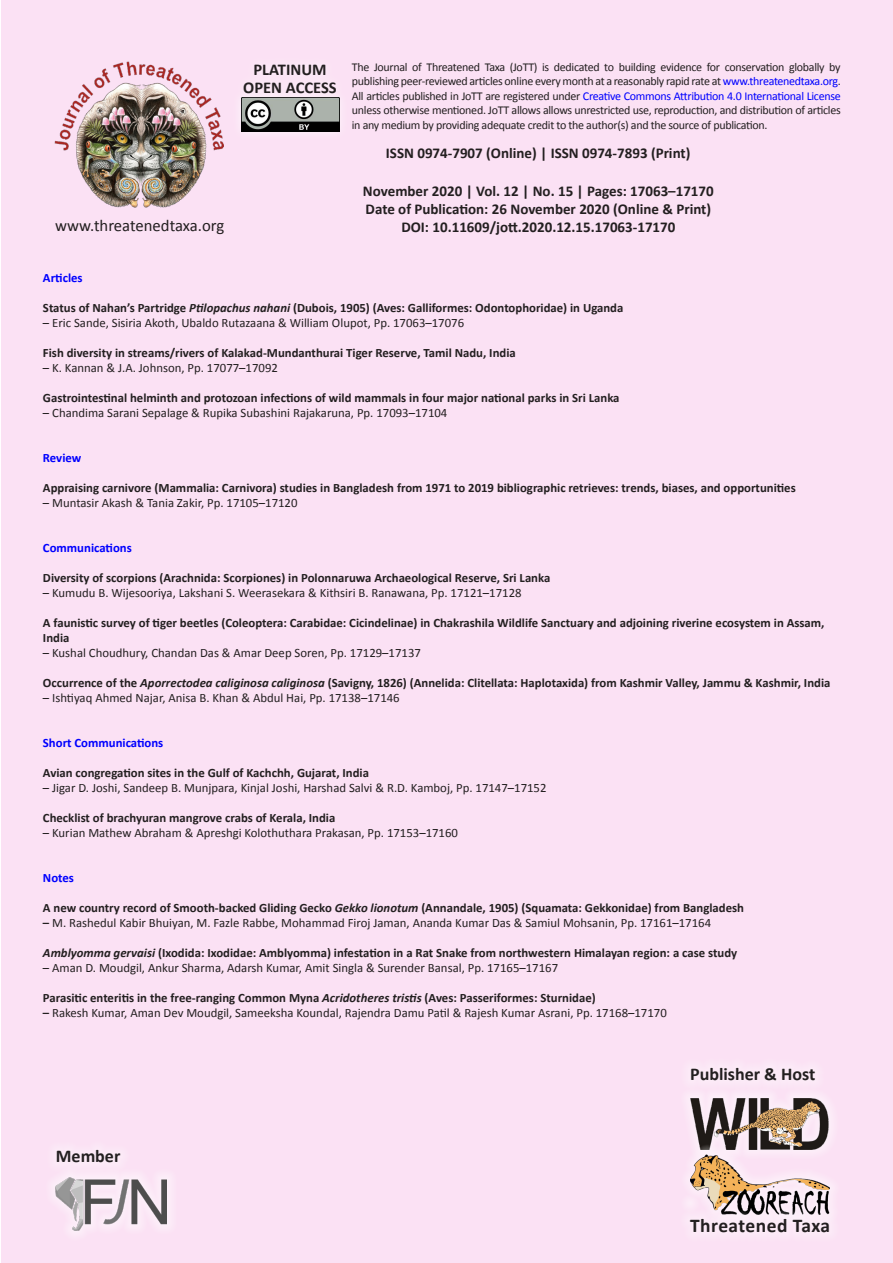
<style>
.page{position:relative;width:893px;height:1263px;background:#fff}
.page>*{position:absolute;margin:0;border:0;box-sizing:border-box;transform-origin:0 0}
.t1{font:19.5px "Calibri Bold 2";letter-spacing:.02em;color:#231f20}
.t2{font:700 18px "Calibri";color:#231f20}
.t3{font:16.65px "Calibri";color:#231f20}
.t4{font:700 16.5px "Calibri";color:#231f20}
.t5{font:700 15px "Calibri";color:#231f20}
.t6{font:700 12.75px/15px "Calibri";color:#231f20}
.t7{font:12.75px "Calibri";color:#231f20}
.t8{font:700 12.75px "Calibri";color:#00f}
.t9{font:12px/14.4px "Calibri";letter-spacing:-.025em;color:#231f20;text-align:justify}
.s1{color:#00f}
.s2{font-style:italic}
.s3{font-weight:700}
</style>
<div class="page">
<div style="left:1px;top:0;width:891px;height:1263px;background:#fbe1f4"></div>
<img style="left:56px;top:1177px;width:111px;height:54px">
<div style="left:46px;top:1140px;width:85px;height:33px;background:#fbe7f6"></div>
<div style="left:680px;top:1088px;width:159px;height:72px;background:#fbe5f5"></div>
<img style="left:690px;top:1098px;width:139px;height:46px">
<svg style="left:688px;top:1144px;width:145px;height:61px"></svg>
<img style="left:690px;top:1154px;width:140px;height:55px">
<div style="left:680px;top:1209px;width:159px;height:33px;background:#fff;opacity:.75"></div>
<div style="left:681px;top:1058px;width:144px;height:32px;background:#fbe8f6"></div>
<img style="left:55px;top:62px;width:168px;height:145px">
<img style="left:241px;top:102px;width:99px;height:30px">
<div style="left:235px;top:54px;width:110px;height:48px;background:#fff;opacity:.75"></div>
<p class="t4" style="left:253px;top:59px;width:75px">PLATINUM</p>
<p class="t4" style="left:243px;top:77px;width:95px">OPEN ACCESS</p>
<p class="t9" style="left:352px;top:60px;width:490px">The Journal of Threatened Taxa (JoTT) is dedicated to building evidence for conservation globally by publishing peer-reviewed articles online every month at a reasonably rapid rate at <span class="s1">www.threatenedtaxa.org</span>.<br>All articles published in JoTT are registered under <span class="s1">Creative Commons Attribution 4.0 International License </span>unless otherwise mentioned. JoTT allows allows unrestricted use, reproduction, and distribution of articles in any medium by providing adequate credit to the author(s) and the source of publication.</p>
<p class="t5" style="left:386px;top:143px;width:306px">ISSN 0974-7907 (Online) | ISSN 0974-7893 (Print)</p>
<p class="t5" style="left:363px;top:182px;width:352px">November 2020 | Vol. 12 | No. 15 | Pages: 17063–17170</p>
<p class="t5" style="left:366px;top:200px;width:347px">Date of Publication: 26 November 2020 (Online &amp; Print)</p>
<p class="t3" style="left:55px;top:215px;width:171px">www.threatenedtaxa.org</p>
<p class="t5" style="left:401px;top:218px;width:276px">DOI: 10.11609/jott.2020.12.15.17063-17170</p>
<p class="t8" style="left:43px;top:270px;width:41px">Articles</p>
<p class="t6" style="left:43px;top:301px;width:582px">Status of Nahan’s Partridge <span class="s2">Ptilopachus nahani</span> (Dubois, 1905) (Aves: Galliformes: Odontophoridae) in Uganda</p>
<p class="t7" style="left:43px;top:315px;width:423px">– Eric Sande, Sisiria Akoth, Ubaldo Rutazaana &amp; William Olupot, Pp. 17063–17076</p>
<p class="t6" style="left:43px;top:346px;width:474px">Fish diversity in streams/rivers of Kalakad-Mundanthurai Tiger Reserve, Tamil Nadu, India</p>
<p class="t7" style="left:43px;top:360px;width:236px">– K. Kannan &amp; J.A. Johnson, Pp. 17077–17092</p>
<p class="t6" style="left:43px;top:391px;width:578px">Gastrointestinal helminth and protozoan infections of wild mammals in four major national parks in Sri Lanka</p>
<p class="t7" style="left:43px;top:405px;width:406px">– Chandima Sarani Sepalage &amp; Rupika Subashini Rajakaruna, Pp. 17093–17104</p>
<p class="t8" style="left:43px;top:450px;width:40px">Review</p>
<p class="t6" style="left:43px;top:481px;width:754px">Appraising carnivore (Mammalia: Carnivora) studies in Bangladesh from 1971 to 2019 bibliographic retrieves: trends, biases, and opportunities</p>
<p class="t7" style="left:43px;top:495px;width:256px">– Muntasir Akash &amp; Tania Zakir, Pp. 17105–17120</p>
<p class="t8" style="left:43px;top:540px;width:90px">Communications</p>
<p class="t6" style="left:43px;top:571px;width:509px">Diversity of scorpions (Arachnida: Scorpiones) in Polonnaruwa Archaeological Reserve, Sri Lanka</p>
<p class="t7" style="left:43px;top:585px;width:480px">– Kumudu B. Wijesooriya, Lakshani S. Weerasekara &amp; Kithsiri B. Ranawana, Pp. 17121–17128</p>
<p class="t6" style="left:43px;top:616px;width:783px">A faunistic survey of tiger beetles (Coleoptera: Carabidae: Cicindelinae) in Chakrashila Wildlife Sanctuary and adjoining riverine ecosystem in Assam,<br>India</p>
<p class="t7" style="left:43px;top:645px;width:379px">– Kushal Choudhury, Chandan Das &amp; Amar Deep Soren, Pp. 17129–17137</p>
<p class="t6" style="left:43px;top:676px;width:789px">Occurrence of the <span class="s2">Aporrectodea caliginosa caliginosa</span> (Savigny, 1826) (Annelida: Clitellata: Haplotaxida) from Kashmir Valley, Jammu &amp; Kashmir, India</p>
<p class="t7" style="left:43px;top:690px;width:358px">– Ishtiyaq Ahmed Najar, Anisa B. Khan &amp; Abdul Hai, Pp. 17138–17146</p>
<p class="t8" style="left:43px;top:735px;width:122px">Short Communications</p>
<p class="t6" style="left:43px;top:765px;width:328px">Avian congregation sites in the Gulf of Kachchh, Gujarat, India</p>
<p class="t7" style="left:43px;top:780px;width:505px">– Jigar D. Joshi, Sandeep B. Munjpara, Kinjal Joshi, Harshad Salvi &amp; R.D. Kamboj, Pp. 17147–17152</p>
<p class="t6" style="left:43px;top:810px;width:294px">Checklist of brachyuran mangrove crabs of Kerala, India</p>
<p class="t7" style="left:43px;top:825px;width:417px">– Kurian Mathew Abraham &amp; Apreshgi Kolothuthara Prakasan, Pp. 17153–17160</p>
<p class="t8" style="left:43px;top:870px;width:33px">Notes</p>
<p class="t6" style="left:43px;top:900px;width:703px">A new country record of Smooth-backed Gliding Gecko <span class="s2">Gekko lionotum</span> (Annandale, 1905) (Squamata: Gekkonidae) from Bangladesh</p>
<p class="t7" style="left:43px;top:915px;width:670px"><span class="s3">–</span> M. Rashedul Kabir Bhuiyan, M. Fazle Rabbe, Mohammad Firoj Jaman, Ananda Kumar Das &amp; Samiul Mohsanin, Pp. 17161–17164</p>
<p class="t6" style="left:43px;top:945px;width:696px"><span class="s2">Amblyomma gervaisi</span> (Ixodida: Ixodidae: Amblyomma) infestation in a Rat Snake from northwestern Himalayan region: a case study</p>
<p class="t7" style="left:43px;top:960px;width:517px">– Aman D. Moudgil, Ankur Sharma, Adarsh Kumar, Amit Singla &amp; Surender Bansal, Pp. 17165–17167</p>
<p class="t6" style="left:43px;top:990px;width:554px">Parasitic enteritis in the free-ranging Common Myna <span class="s2">Acridotheres tristis</span> (Aves: Passeriformes: Sturnidae)</p>
<p class="t7" style="left:43px;top:1005px;width:625px"><span class="s3">–</span> Rakesh Kumar, Aman Dev Moudgil, Sameeksha Koundal, Rajendra Damu Patil &amp; Rajesh Kumar Asrani, Pp. 17168–17170</p>
<p class="t2" style="left:56px;top:1145px;width:66px">Member</p>
<p class="t2" style="left:690px;top:1062px;width:127px">Publisher &amp; Host</p>
<p class="t1" style="left:690px;top:1213px;width:142px">Threatened Taxa</p>
</div>
